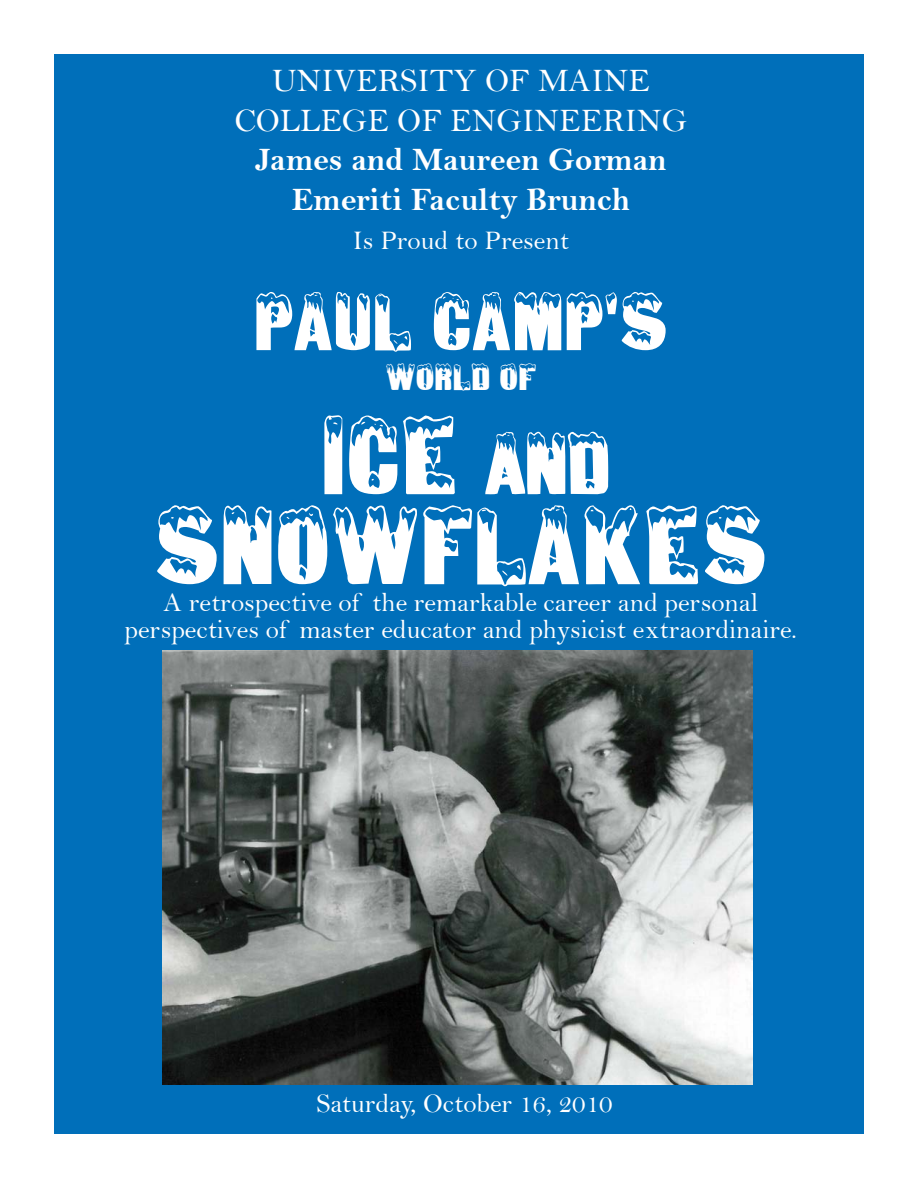
<style>
.page{position:relative;width:918px;height:1188px;background:#fff}
.page>*{position:absolute;margin:0;border:0;box-sizing:border-box;transform-origin:0 0}
.t1{font:97.5px/90px "Snowtop Caps";color:#fff;text-align:center}
.t2{font:72px "Snowtop Caps";color:#fff}
.t3{font:33px/39.6px "Bell MT Bold";color:#fff;text-align:center}
.t4{font:33px/39.6px "Bell";color:#fff;text-align:center}
.t5{font:33px "Snowtop Caps";color:#fff}
.t6{font:27px "Bell";color:#fff}
.s1{font-family:"Igloo Laser"}
</style>
<div class="page">
<div style="left:54px;top:54px;width:810px;height:1080px;background:#006fba"></div>
<img style="left:162px;top:650px;width:590px;height:434px">
<p class="t4" style="left:234px;top:61px;width:455px">UNIVERSITY OF MAINE<br>COLLEGE OF ENGINEERING</p>
<p class="t3" style="left:255px;top:140px;width:413px">James and Maureen Gorman<br>Emeriti Faculty Brunch</p>
<p class="t6" style="left:353px;top:225px;width:218px">Is Proud to Present</p>
<p class="t2" style="left:254px;top:273px;width:416px">PAUL CAMP'S</p>
<p class="t5" style="left:386px;top:354px;width:152px">WORLD OF</p>
<p class="t1" style="left:154px;top:407px;width:615px">ICE <span class="s1">and<br></span>SNOWFLAKES</p>
<p class="t6" style="left:163px;top:587px;width:596px">A retrospective of the remarkable career and personal</p>
<p class="t6" style="left:125px;top:614px;width:674px">perspectives of master educator and physicist extraordinaire.</p>
<p class="t6" style="left:316px;top:1087px;width:298px">Saturday, October 16, 2010</p>
</div>
